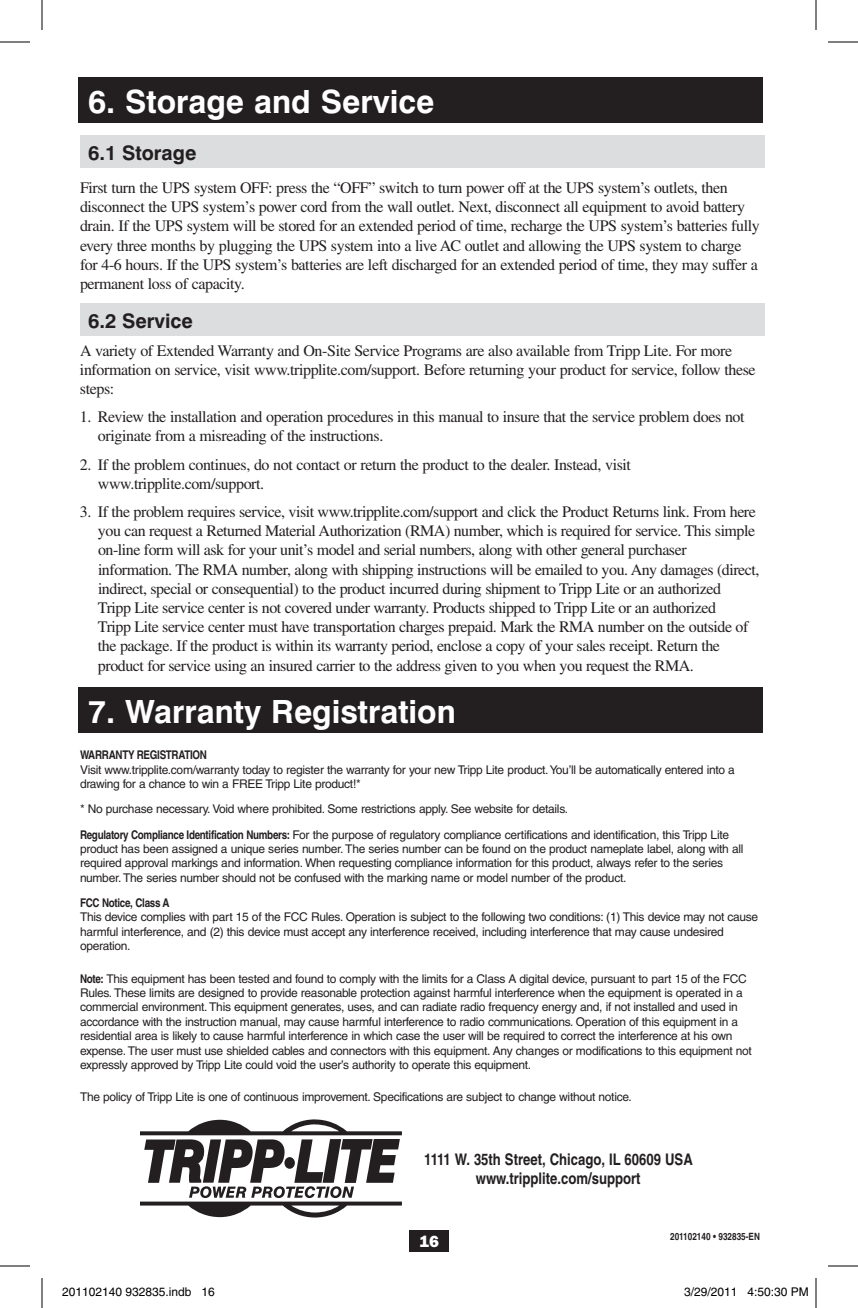
<style>
.page{position:relative;width:858px;height:1308px;background:#fff}
.page>*{position:absolute;margin:0;border:0;box-sizing:border-box;transform-origin:0 0}
.t1{font:700 32px "Swiss 721 BT";color:#fff}
.t2{font:700 20px "Swiss 721 BT";color:#231f20}
.t3{font:16px/19.2px "Times";letter-spacing:-.025em;color:#231f20}
.t4{font:700 condensed 16px/19.2px "Helvetica";color:#231f20;text-align:center}
.t5{font:800 16px "Franklin Gothic IT Cby BT";color:#fff}
.t6{font:12px/14.4px "Helvetica";letter-spacing:-.025em;color:#231f20}
.t7{font:12px "Helvetica";color:#000}
.t8{font:700 condensed 12px "Helvetica";letter-spacing:-.025em;color:#231f20}
.t9{font:700 condensed 10px "Helvetica";color:#231f20}
.s1{font-weight:700;font-stretch:condensed}
</style>
<div class="page">
<svg style="left:140px;top:1119px;width:262px;height:99px"></svg>
<div style="left:409px;top:1230px;width:40px;height:22px;background:#231f20"></div>
<div style="left:78px;top:78px;width:685px;height:45px;background:#231f20"></div>
<div style="left:80px;top:136px;width:684px;height:32px;background:#dcdddf"></div>
<div style="left:80px;top:304px;width:684px;height:32px;background:#dcdddf"></div>
<div style="left:78px;top:687px;width:685px;height:46px;background:#231f20"></div>
<hr style="left:0;top:42px;width:30px;height:1px;background:#000">
<hr style="left:828px;top:42px;width:30px;height:1px;background:#000">
<hr style="left:0;top:1266px;width:30px;height:1px;background:#000">
<hr style="left:828px;top:1266px;width:30px;height:1px;background:#000">
<hr style="left:42px;top:0;width:1px;height:30px;background:#000">
<hr style="left:42px;top:1278px;width:1px;height:30px;background:#000">
<hr style="left:816px;top:0;width:1px;height:30px;background:#000">
<hr style="left:816px;top:1278px;width:1px;height:30px;background:#000">
<div style="left:765px;top:1288px;width:5px;height:8px;border:1px solid #fff;border-radius:50%"></div>
<div style="left:764px;top:1287px;width:7px;height:10px;border:1px solid #fff;border-radius:50%"></div>
<h1 class="t1" style="left:88px;top:82px;width:348px">6. Storage and Service</h1>
<h2 class="t2" style="left:88px;top:141px;width:110px">6.1 Storage</h2>
<p class="t3" style="left:80px;top:178px;width:681px">First turn the UPS system OFF: press the “OFF” switch to turn power off at the UPS system’s outlets, then disconnect the UPS system’s power cord from the wall outlet. Next, disconnect all equipment to avoid battery drain. If the UPS system will be stored for an extended period of time, recharge the UPS system’s batteries fully every three months by plugging the UPS system into a live AC outlet and allowing the UPS system to charge for 4-6 hours. If the UPS system’s batteries are left discharged for an extended period of time, they may suffer a permanent loss of capacity.</p>
<h2 class="t2" style="left:88px;top:308px;width:106px">6.2 Service</h2>
<h3 class="t3" style="left:80px;top:341px;width:677px">A variety of Extended Warranty and On-Site Service Programs are also available from Tripp Lite. For more information on service, visit www.tripplite.com/support. Before returning your product for service, follow these steps:</h3>
<h3 class="t3" style="left:98px;top:407px;width:648px;text-indent:-18px">1. Review the installation and operation procedures in this manual to insure that the service problem does not originate from a misreading of the instructions.</h3>
<h3 class="t3" style="left:98px;top:455px;width:535px;text-indent:-18px">2. If the problem continues, do not contact or return the product to the dealer. Instead, visit www.tripplite.com/support.</h3>
<p class="t3" style="left:98px;top:502px;width:663px;text-indent:-18px">3. If the problem requires service, visit www.tripplite.com/support and click the Product Returns link. From here you can request a Returned Material Authorization (RMA) number, which is required for service. This simple on-line form will ask for your unit’s model and serial numbers, along with other general purchaser information. The RMA number, along with shipping instructions will be emailed to you. Any damages (direct, indirect, special or consequential) to the product incurred during shipment to Tripp Lite or an authorized<br>Tripp Lite service center is not covered under warranty. Products shipped to Tripp Lite or an authorized<br>Tripp Lite service center must have transportation charges prepaid. Mark the RMA number on the outside of the package. If the product is within its warranty period, enclose a copy of your sales receipt. Return the product for service using an insured carrier to the address given to you when you request the RMA.</p>
<h1 class="t1" style="left:88px;top:692px;width:369px">7. Warranty Registration</h1>
<p class="t8" style="left:80px;top:748px;width:128px">WARRANTY REGISTRATION</p>
<p class="t6" style="left:80px;top:762px;width:656px">Visit www.tripplite.com/warranty today to register the warranty for your new Tripp Lite product. You’ll be automatically entered into a drawing for a chance to win a FREE Tripp Lite product!*</p>
<p class="t6" style="left:80px;top:797px;width:651px;line-height:25.2px">* No purchase necessary. Void where prohibited. Some restrictions apply. See website for details.<br><span class="s1">Regulatory Compliance Identification Numbers:</span> For the purpose of regulatory compliance certifications and identification, this Tripp Lite</p>
<p class="t6" style="left:80px;top:842px;width:665px">product has been assigned a unique series number. The series number can be found on the product nameplate label, along with all required approval markings and information. When requesting compliance information for this product, always refer to the series number. The series number should not be confused with the marking name or model number of the product.</p>
<p class="t8" style="left:80px;top:896px;width:91px">FCC Notice, Class A</p>
<p class="t6" style="left:80px;top:910px;width:680px">This device complies with part 15 of the FCC Rules. Operation is subject to the following two conditions: (1) This device may not cause harmful interference, and (2) this device must accept any interference received, including interference that may cause undesired operation.</p>
<p class="t6" style="left:80px;top:971px;width:673px"><span class="s1">Note:</span> This equipment has been tested and found to comply with the limits for a Class A digital device, pursuant to part 15 of the FCC Rules. These limits are designed to provide reasonable protection against harmful interference when the equipment is operated in a commercial environment. This equipment generates, uses, and can radiate radio frequency energy and, if not installed and used in accordance with the instruction manual, may cause harmful interference to radio communications. Operation of this equipment in a residential area is likely to cause harmful interference in which case the user will be required to correct the interference at his own expense. The user must use shielded cables and connectors with this equipment. Any changes or modifications to this equipment not expressly approved by Tripp Lite could void the user’s authority to operate this equipment.</p>
<p class="t6" style="left:80px;top:1090px;width:553px">The policy of Tripp Lite is one of continuous improvement. Specifications are subject to change without notice.</p>
<h3 class="t4" style="left:424px;top:1150px;width:270px">1111 W. 35th Street, Chicago, IL 60609 USA www.tripplite.com/support</h3>
<h3 class="t5" style="left:419px;top:1231px;width:21px">16</h3>
<p class="t9" style="left:670px;top:1230px;width:91px">201102140 • 932835-EN</p>
<p class="t7" style="left:62px;top:1285px;width:154px">201102140 932835.indb 16</p>
<p class="t7" style="left:684px;top:1285px;width:126px">3/29/2011 4:50:30 PM</p>
</div>
